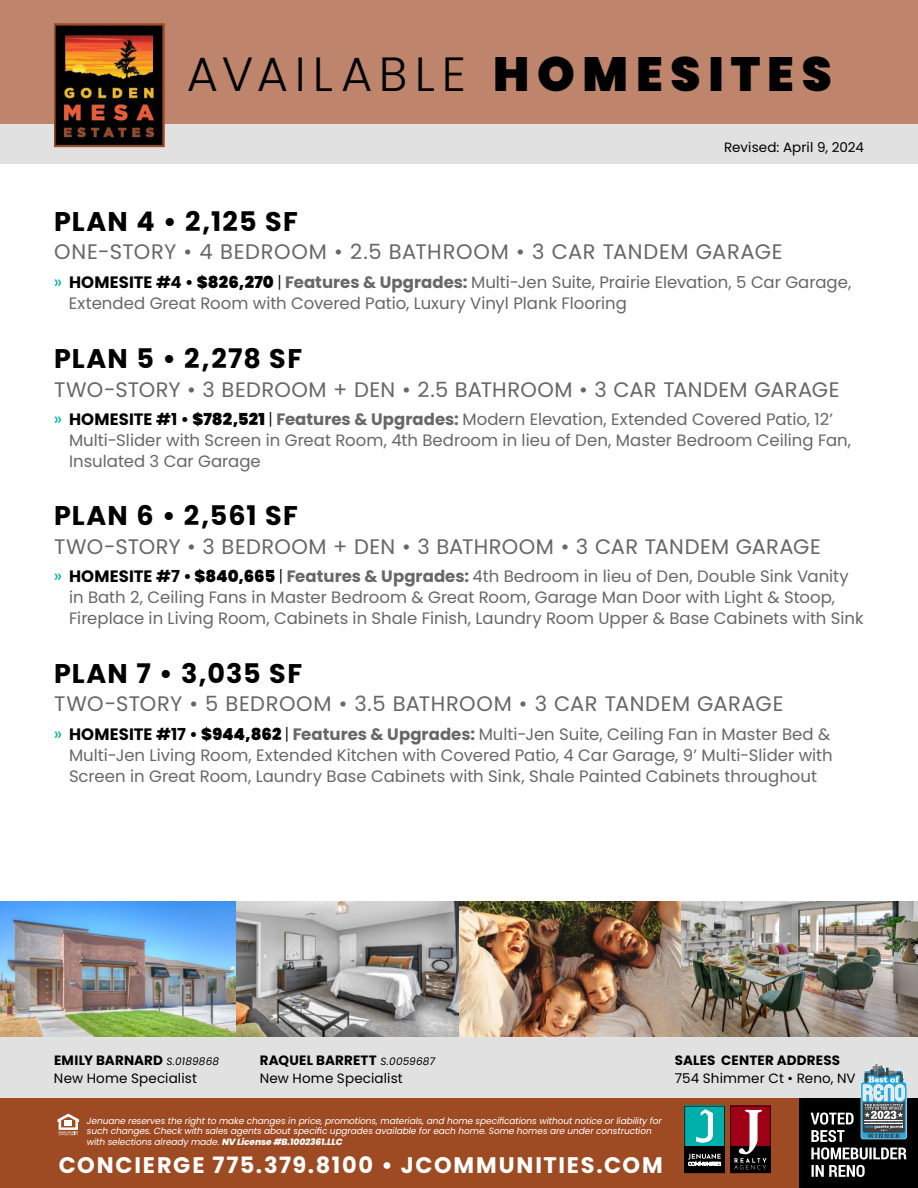
<style>
.page{position:relative;width:918px;height:1188px;background:#fff}
.page>*{position:absolute;margin:0;border:0;box-sizing:border-box;transform-origin:0 0}
.t1{font:300 48px "Poppins";letter-spacing:.14em;color:#000}
.t2{font:700 27px "Poppins";letter-spacing:.045em;color:#000101}
.t3{font:700 22.5px "Poppins";letter-spacing:.08em;color:#fff}
.t4{font:21px "Poppins";letter-spacing:.025em;color:#666767}
.t5{font:16.5px/21px "Poppins";color:#666767}
.t6{font:13.5px/18px "Poppins";letter-spacing:.01em;color:#000}
.t7{font:700 13.5px "Poppins";letter-spacing:.015em;color:#000}
.t8{font:italic 9px/10.5px "Poppins";letter-spacing:-.01em;color:#fff}
.s1{font-weight:900}
.s2{font-size:18px;color:#00aea9}
.s3{font-weight:700;color:#000101}
.s4{font-weight:900;color:#000101}
.s5{font-weight:300;color:#000101}
.s6{font-weight:700}
.s7{font-style:italic;font-size:10.5px}
.s8{font-weight:800}
</style>
<div class="page">
<div style="left:0;top:124px;width:918px;height:40px;background:#e2e1e1"></div>
<div style="left:0;top:0;width:918px;height:124px;background:#be856c"></div>
<img style="left:54px;top:24px;width:111px;height:124px">
<div style="left:0;top:1037px;width:918px;height:61px;background:#e2e1e1"></div>
<div style="left:0;top:1098px;width:918px;height:90px;background:#9e4a23"></div>
<div style="left:799px;top:1098px;width:119px;height:90px;background:#000"></div>
<svg style="left:58px;top:1114px;width:21px;height:21px"></svg>
<svg style="left:811px;top:1064px;width:96px;height:113px"></svg>
<svg style="left:684px;top:1106px;width:87px;height:67px;background:#505152"></svg>
<img style="left:0;top:902px;width:918px;height:135px">
<h1 class="t1" style="left:187px;top:46px;width:647px">AVAILABLE <span class="s1">HOMESITES</span></h1>
<p class="t6" style="left:724px;top:139px;width:141px">Revised: April 9, 2024</p>
<h2 class="t2" style="left:54px;top:211px;width:246px">PLAN 4 • 2,125 SF</h2>
<p class="t4" style="left:54px;top:240px;width:730px">ONE-STORY • 4 BEDROOM • 2.5 BATHROOM • 3 CAR TANDEM GARAGE</p>
<p class="t5" style="left:69px;top:272px;width:784px;text-indent:-15px"><span class="s2">»</span> <span class="s3">HOMESITE #4 •</span> <span class="s4">$826,270</span> <span class="s5">|</span> <span class="s6">Features &amp; Upgrades:</span> Multi-Jen Suite, Prairie Elevation, 5 Car Garage,<br>Extended Great Room with Covered Patio, Luxury Vinyl Plank Flooring</p>
<h2 class="t2" style="left:54px;top:348px;width:250px">PLAN 5 • 2,278 SF</h2>
<p class="t4" style="left:54px;top:377px;width:787px">TWO-STORY • 3 BEDROOM + DEN • 2.5 BATHROOM • 3 CAR TANDEM GARAGE</p>
<p class="t5" style="left:69px;top:409px;width:784px;text-indent:-15px"><span class="s2">»</span> <span class="s3">HOMESITE #1 •</span> <span class="s4">$782,521</span> <span class="s5">|</span> <span class="s6">Features &amp; Upgrades:</span> Modern Elevation, Extended Covered Patio, 12’<br>Multi-Slider with Screen in Great Room, 4th Bedroom in lieu of Den, Master Bedroom Ceiling Fan,<br>Insulated 3 Car Garage</p>
<h2 class="t2" style="left:54px;top:505px;width:245px">PLAN 6 • 2,561 SF</h2>
<p class="t4" style="left:54px;top:534px;width:768px">TWO-STORY • 3 BEDROOM + DEN • 3 BATHROOM • 3 CAR TANDEM GARAGE</p>
<p class="t5" style="left:69px;top:566px;width:796px;text-indent:-15px"><span class="s2">»</span> <span class="s3">HOMESITE #7 •</span> <span class="s4">$840,665</span> <span class="s5">|</span> <span class="s6">Features &amp; Upgrades:</span> 4th Bedroom in lieu of Den, Double Sink Vanity in Bath 2, Ceiling Fans in Master Bedroom &amp; Great Room, Garage Man Door with Light &amp; Stoop,<br>Fireplace in Living Room, Cabinets in Shale Finish, Laundry Room Upper &amp; Base Cabinets with Sink</p>
<h2 class="t2" style="left:54px;top:663px;width:250px">PLAN 7 • 3,035 SF</h2>
<p class="t4" style="left:54px;top:691px;width:731px">TWO-STORY • 5 BEDROOM • 3.5 BATHROOM • 3 CAR TANDEM GARAGE</p>
<p class="t5" style="left:69px;top:724px;width:765px;text-indent:-15px"><span class="s2">»</span> <span class="s3">HOMESITE #17 •</span> <span class="s4">$944,862</span> <span class="s5">|</span> <span class="s6">Features &amp; Upgrades:</span> Multi-Jen Suite, Ceiling Fan in Master Bed &amp;<br>Multi-Jen Living Room, Extended Kitchen with Covered Patio, 4 Car Garage, 9’ Multi-Slider with<br>Screen in Great Room, Laundry Base Cabinets with Sink, Shale Painted Cabinets throughout</p>
<p class="t6" style="left:260px;top:1053px;width:177px"><span class="s6">RAQUEL BARRETT</span> <span class="s7">S.0059687<br></span>New Home Specialist</p>
<p class="t6" style="left:54px;top:1053px;width:167px"><span class="s6">EMILY BARNARD</span> <span class="s7">S.0189868<br></span>New Home Specialist</p>
<p class="t7" style="left:675px;top:1055px;width:167px">SALES CENTER ADDRESS</p>
<p class="t6" style="left:675px;top:1071px;width:182px">754 Shimmer Ct • Reno, NV</p>
<p class="t8" style="left:87px;top:1116px;width:576px">Jenuane reserves the right to make changes in price, promotions, materials, and home specifications without notice or liability for such changes. Check with sales agents about specific upgrades available for each home. Some homes are under construction with selections already made. <span class="s8">NV License #B.1002361.LLC</span></p>
<h3 class="t3" style="left:59px;top:1156px;width:606px">CONCIERGE 775.379.8100 • JCOMMUNITIES.COM</h3>
</div>
